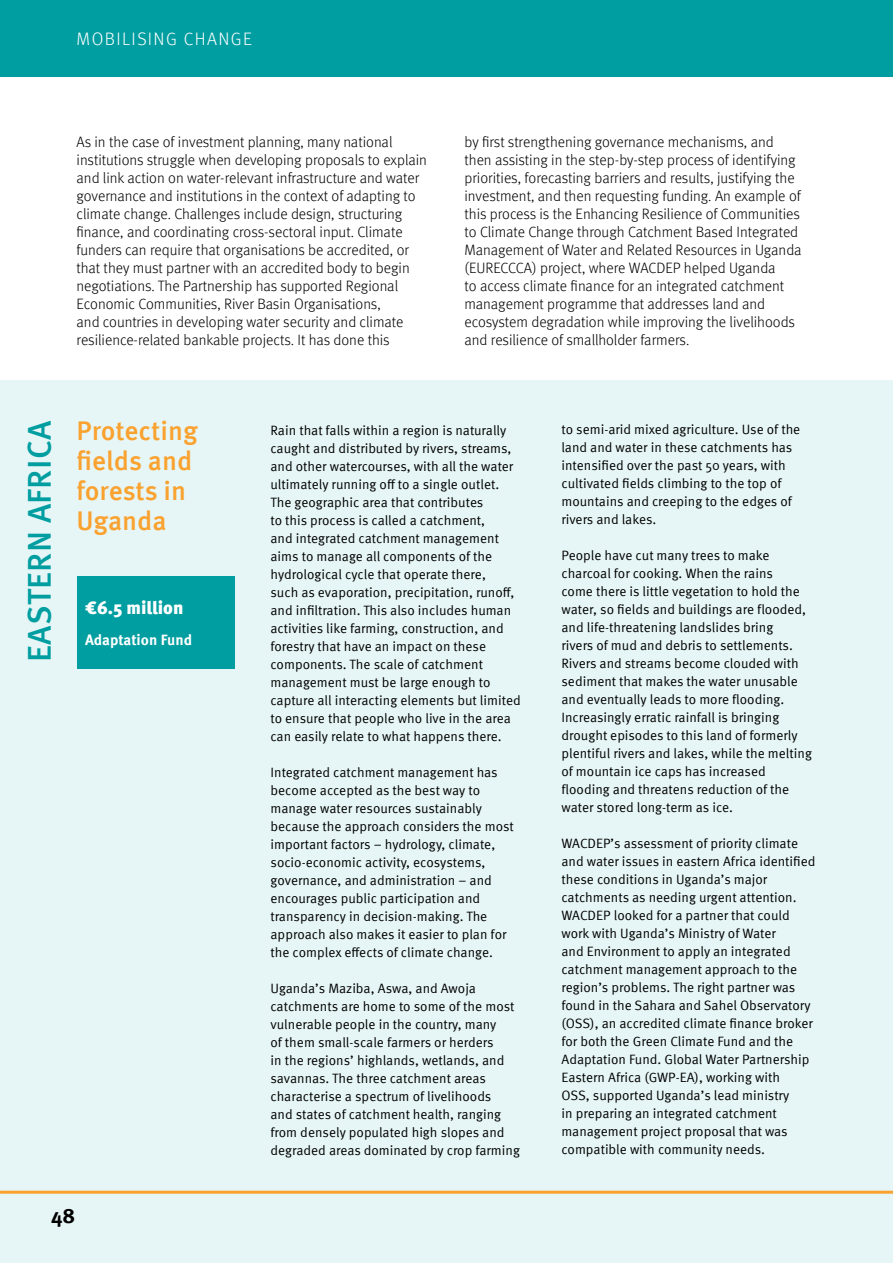
<style>
.page{position:relative;width:893px;height:1263px;background:#fff}
.page>*{position:absolute;margin:0;border:0;box-sizing:border-box;transform-origin:0 0}
.t1{font:500 33px "Meta Pro";color:#009ea1}
.t2{font:500 27px/30px "Meta Pro";color:#faa22f}
.t3{font:700 21px "Meta Pro";color:#000}
.t4{font:300 18px "Meta Pro";color:#fff}
.t5{font:900 18px "Meta Pro";color:#fff}
.t6{font:300 15px/18px "Meta Pro";color:#000}
.t7{font:700 15px "Meta Pro";color:#fff}
.t8{font:13.5px/18px "Meta Pro";color:#000}
</style>
<div class="page">
<div style="left:0;top:381px;width:893px;height:882px;background:#e6f5f5"></div>
<div style="left:0;top:0;width:893px;height:77px;background:#009ea1"></div>
<hr style="left:0;top:1191px;width:893px;height:3px;background:#faa22f">
<div style="left:77px;top:576px;width:157px;height:93px;background:#009ea1"></div>
<h3 class="t4" style="left:77px;top:26px;width:26px">Mobilising</h3>
<h3 class="t4" style="left:184px;top:26px;width:36px">Change</h3>
<p class="t6" style="left:77px;top:132px;width:352px">As in the case of investment planning, many national institutions struggle when developing proposals to explain and link action on water-relevant infrastructure and water governance and institutions in the context of adapting to climate change. Challenges include design, structuring finance, and coordinating cross-sectoral input. Climate funders can require that organisations be accredited, or that they must partner with an accredited body to begin negotiations. The Partnership has supported Regional Economic Communities, River Basin Organisations,<br>and countries in developing water security and climate resilience-related bankable projects. It has done this</p>
<p class="t6" style="left:464px;top:132px;width:339px">by first strengthening governance mechanisms, and then assisting in the step-by-step process of identifying priorities, forecasting barriers and results, justifying the investment, and then requesting funding. An example of this process is the Enhancing Resilience of Communities to Climate Change through Catchment Based Integrated Management of Water and Related Resources in Uganda (EURECCCA) project, where WACDEP helped Uganda<br>to access climate finance for an integrated catchment management programme that addresses land and ecosystem degradation while improving the livelihoods and resilience of smallholder farmers.</p>
<h1 class="t1" style="left:14px;top:662px;width:240px;rotate:-90deg">Eastern Africa</h1>
<h2 class="t2" style="left:77px;top:414px;width:123px">Protecting fields and forests in<br>Uganda</h2>
<h3 class="t5" style="left:85px;top:593px;width:100px">€6.5 million</h3>
<p class="t7" style="left:85px;top:628px;width:109px">Adaptation Fund</p>
<p class="t8" style="left:270px;top:420px;width:252px">Rain that falls within a region is naturally caught and distributed by rivers, streams, and other watercourses, with all the water ultimately running off to a single outlet.<br>The geographic area that contributes<br>to this process is called a catchment,<br>and integrated catchment management aims to manage all components of the hydrological cycle that operate there,<br>such as evaporation, precipitation, runoff, and infiltration. This also includes human activities like farming, construction, and forestry that have an impact on these components. The scale of catchment management must be large enough to capture all interacting elements but limited to ensure that people who live in the area can easily relate to what happens there.</p>
<p class="t8" style="left:270px;top:762px;width:245px">Integrated catchment management has become accepted as the best way to manage water resources sustainably because the approach considers the most important factors – hydrology, climate, socio-economic activity, ecosystems, governance, and administration – and encourages public participation and transparency in decision-making. The approach also makes it easier to plan for the complex effects of climate change.</p>
<p class="t8" style="left:270px;top:978px;width:251px">Uganda’s Maziba, Aswa, and Awoja catchments are home to some of the most vulnerable people in the country, many<br>of them small-scale farmers or herders<br>in the regions’ highlands, wetlands, and savannas. The three catchment areas characterise a spectrum of livelihoods<br>and states of catchment health, ranging from densely populated high slopes and degraded areas dominated by crop farming</p>
<p class="t8" style="left:561px;top:420px;width:240px">to semi-arid mixed agriculture. Use of the land and water in these catchments has intensified over the past 50 years, with cultivated fields climbing to the top of mountains and creeping to the edges of rivers and lakes.</p>
<p class="t8" style="left:561px;top:546px;width:252px">People have cut many trees to make charcoal for cooking. When the rains<br>come there is little vegetation to hold the water, so fields and buildings are flooded, and life-threatening landslides bring<br>rivers of mud and debris to settlements.<br>Rivers and streams become clouded with sediment that makes the water unusable and eventually leads to more flooding.<br>Increasingly erratic rainfall is bringing drought episodes to this land of formerly plentiful rivers and lakes, while the melting of mountain ice caps has increased flooding and threatens reduction of the water stored long-term as ice.</p>
<p class="t8" style="left:561px;top:834px;width:256px">WACDEP’s assessment of priority climate and water issues in eastern Africa identified these conditions in Uganda’s major catchments as needing urgent attention.<br>WACDEP looked for a partner that could work with Uganda’s Ministry of Water<br>and Environment to apply an integrated catchment management approach to the region’s problems. The right partner was found in the Sahara and Sahel Observatory (OSS), an accredited climate finance broker for both the Green Climate Fund and the Adaptation Fund. Global Water Partnership Eastern Africa (GWP-EA), working with<br>OSS, supported Uganda’s lead ministry<br>in preparing an integrated catchment management project proposal that was compatible with community needs.</p>
<h3 class="t3" style="left:51px;top:1200px;width:26px">48</h3>
</div>
